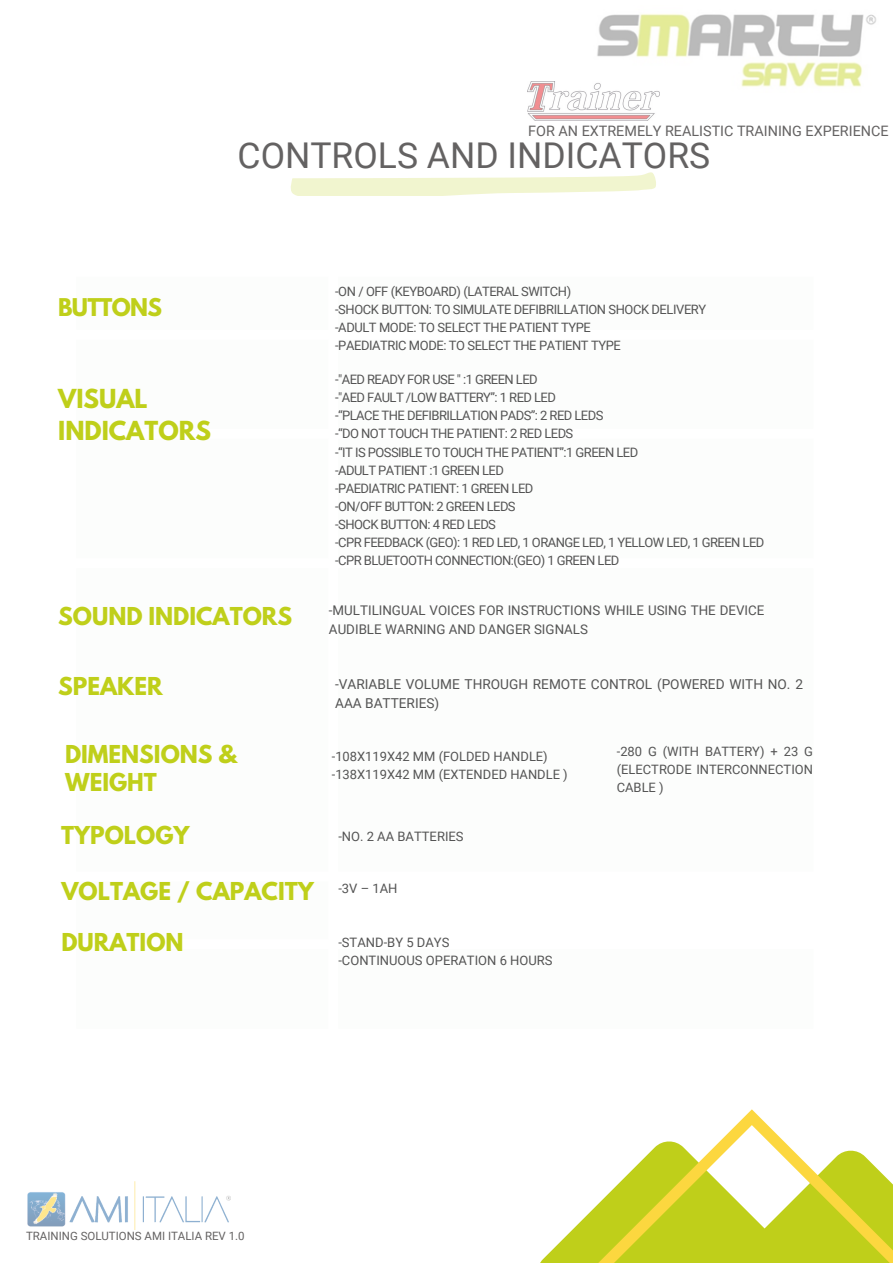
<style>
.page{position:relative;width:893px;height:1263px;background:#fff}
.page>*{position:absolute;margin:0;border:0;box-sizing:border-box;transform-origin:0 0}
.t1{font:35.55px "Roboto";color:#646262}
.t2{font:700 23.25px/32.4px "League Spartan";color:#bfcf1a}
.t3{font:700 21.83px "League Spartan";color:#bfcf1a}
.t4{font:700 21.67px "League Spartan";letter-spacing:-.03em;color:#bfcf1a}
.t5{font:14.4px "Roboto";color:#646262}
.t6{font:13.65px/19px "Roboto";color:#545454}
.t7{font:13.35px/18.6px "Roboto";color:#545454}
.t8{font:12.98px/18.1px "Roboto";letter-spacing:-.045em;color:#545454}
.t9{font:12.98px "Roboto";color:#545454}
.t10{font:12.9px/18px "Roboto";letter-spacing:-.03em;color:#545454}
.t11{font:12.9px/17.9px "Roboto";color:#545454}
.t12{font:11.48px "Roboto";color:#646262}
</style>
<div class="page">
<svg style="left:540px;top:1242px;width:20px;height:21px"></svg>
<svg style="left:560px;top:1109px;width:333px;height:154px"></svg>
<img style="left:27px;top:1181px;width:204px;height:48px">
<svg style="left:291px;top:172px;width:365px;height:24px;fill:#f1f5cf"></svg>
<img style="left:597px;top:14px;width:279px;height:78px">
<img style="left:528px;top:82px;width:131px;height:38px">
<h3 class="t5" style="left:528px;top:123px;width:362px">FOR AN EXTREMELY REALISTIC TRAINING EXPERIENCE</h3>
<p class="t1" style="left:238px;top:135px;width:474px">CONTROLS AND INDICATORS</p>
<p class="t4" style="left:58px;top:296px;width:105px">BUTTONS</p>
<h3 class="t2" style="left:58px;top:385px;width:154px">VISUAL<br>INDICATORS</h3>
<h3 class="t10" style="left:335px;top:283px;width:372px">-ON / OFF (KEYBOARD) (LATERAL SWITCH)<br>-SHOCK BUTTON: TO SIMULATE DEFIBRILLATION SHOCK DELIVERY -ADULT MODE: TO SELECT THE PATIENT TYPE<br>-PAEDIATRIC MODE: TO SELECT THE PATIENT TYPE</h3>
<h3 class="t8" style="left:335px;top:371px;width:431px">-"AED READY FOR USE " :1 GREEN LED<br>-"AED FAULT /LOW BATTERY”: 1 RED LED<br>-“PLACE THE DEFIBRILLATION PADS”: 2 RED LEDS<br>-“DO NOT TOUCH THE PATIENT: 2 RED LEDS<br>-“IT IS POSSIBLE TO TOUCH THE PATIENT”:1 GREEN LED<br>-ADULT PATIENT :1 GREEN LED<br>-PAEDIATRIC PATIENT: 1 GREEN LED<br>-ON/OFF BUTTON: 2 GREEN LEDS<br>-SHOCK BUTTON: 4 RED LEDS<br>-CPR FEEDBACK (GEO): 1 RED LED, 1 ORANGE LED, 1 YELLOW LED, 1 GREEN LED -CPR BLUETOOTH CONNECTION:(GEO) 1 GREEN LED</h3>
<p class="t3" style="left:58px;top:606px;width:235px">SOUND INDICATORS</p>
<h1 class="t7" style="left:329px;top:601px;width:437px">-MULTILINGUAL VOICES FOR INSTRUCTIONS WHILE USING THE DEVICE<br>AUDIBLE WARNING AND DANGER SIGNALS</h1>
<h4 class="t3" style="left:58px;top:675px;width:106px">SPEAKER</h4>
<h4 class="t6" style="left:335px;top:675px;width:469px">-VARIABLE VOLUME THROUGH REMOTE CONTROL (POWERED WITH NO. 2<br>AAA BATTERIES)</h4>
<h3 class="t3" style="left:65px;top:743px;width:173px">DIMENSIONS &amp;</h3>
<h4 class="t3" style="left:65px;top:771px;width:93px">WEIGHT</h4>
<h2 class="t3" style="left:61px;top:824px;width:130px">TYPOLOGY</h2>
<h3 class="t3" style="left:61px;top:880px;width:254px">VOLTAGE / CAPACITY</h3>
<h2 class="t3" style="left:61px;top:931px;width:124px">DURATION</h2>
<h3 class="t10" style="left:617px;top:742px;width:198px;text-align:justify">-280 G (WITH BATTERY) + 23 G (ELECTRODE INTERCONNECTION CABLE )</h3>
<h2 class="t11" style="left:332px;top:748px;width:237px">-108X119X42 MM (FOLDED HANDLE) -138X119X42 MM (EXTENDED HANDLE )</h2>
<h2 class="t9" style="left:338px;top:828px;width:127px">-NO. 2 AA BATTERIES</h2>
<h2 class="t8" style="left:338px;top:879px;width:61px">-3V – 1AH</h2>
<h2 class="t9" style="left:338px;top:935px;width:113px">-STAND-BY 5 DAYS</h2>
<h2 class="t9" style="left:338px;top:953px;width:216px">-CONTINUOUS OPERATION 6 HOURS</h2>
<h2 class="t12" style="left:26px;top:1229px;width:220px">TRAINING SOLUTIONS AMI ITALIA REV 1.0</h2>
</div>
